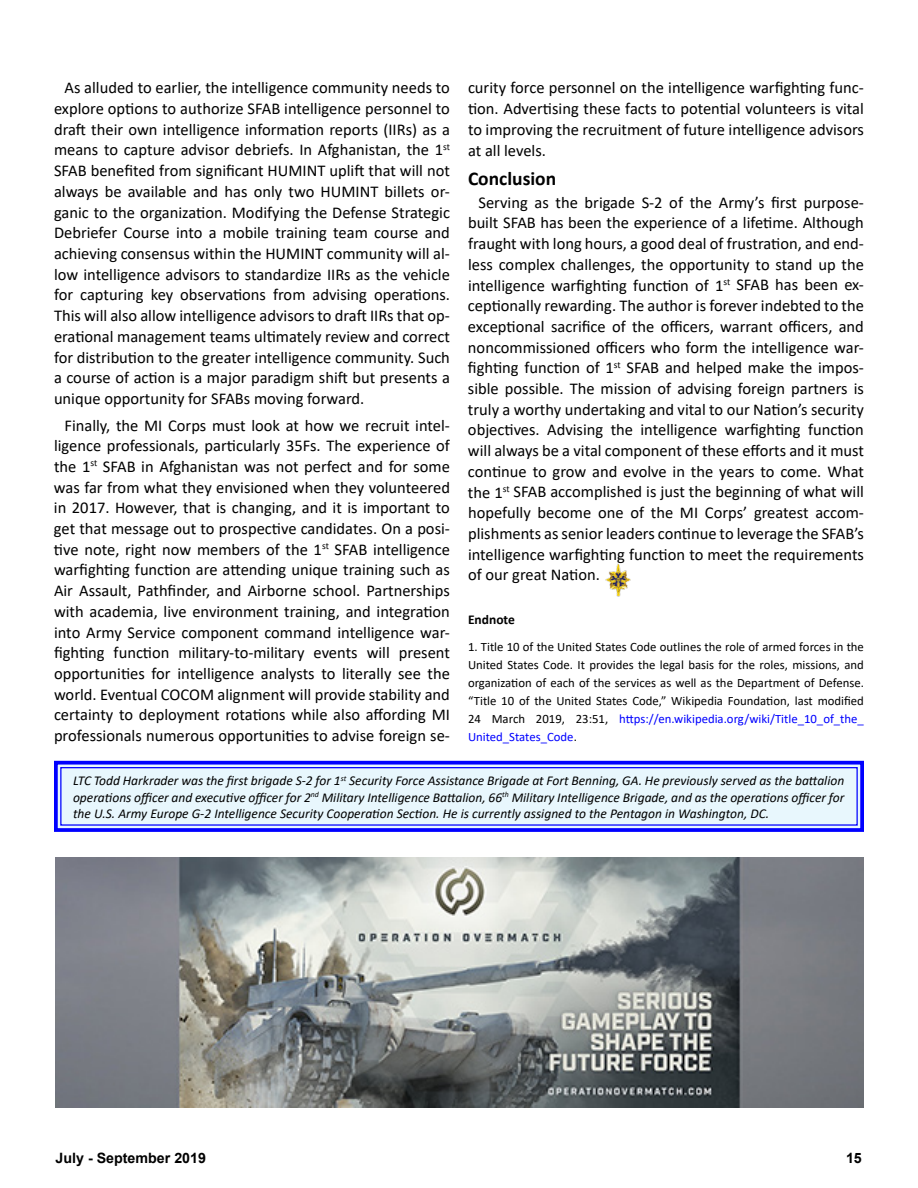
<style>
.page{position:relative;width:918px;height:1188px;background:#fff}
.page>*{position:absolute;margin:0;border:0;box-sizing:border-box;transform-origin:0 0}
.t1{font:700 19.5px "Calibri";color:#000}
.t2{font:16.5px/20.7px "Calibri";color:#000;text-align:justify}
.t3{font:700 14.25px "Arial";color:#000}
.t4{font:italic 13.5px/16.5px "Calibri";color:#000;text-align:justify}
.t5{font:700 13.5px "Calibri";color:#000}
.t6{font:12.75px/18px "Calibri";color:#000;text-align:justify}
.s1{color:#00f}
</style>
<div class="page">
<svg style="left:54px;top:760px;width:810px;height:72px;background:#cbd8fd"></svg>
<div style="left:60px;top:767px;width:798px;height:59px;border:1px solid #00f"></div>
<img style="left:605px;top:564px;width:26px;height:33px">
<img style="left:56px;top:857px;width:808px;height:250px">
<p class="t2" style="left:54px;top:77px;width:398px;text-indent:10px">As alluded to earlier, the intelligence community needs to explore options to authorize SFAB intelligence personnel to draft their own intelligence information reports (IIRs) as a means to capture advisor debriefs. In Afghanistan, the 1<sup>st </sup>SFAB benefited from significant HUMINT uplift that will not always be available and has only two HUMINT billets or&shy;ganic to the organization. Modifying the Defense Strategic Debriefer Course into a mobile training team course and achieving consensus within the HUMINT community will al&shy;low intelligence advisors to standardize IIRs as the vehicle for capturing key observations from advising operations.<br>This will also allow intelligence advisors to draft IIRs that op&shy;erational management teams ultimately review and correct for distribution to the greater intelligence community. Such a course of action is a major paradigm shift but presents a unique opportunity for SFABs moving forward.</p>
<p class="t2" style="left:54px;top:414px;width:398px;text-indent:10px">Finally, the MI Corps must look at how we recruit intel&shy;ligence professionals, particularly 35Fs. The experience of the 1<sup>st</sup> SFAB in Afghanistan was not perfect and for some was far from what they envisioned when they volunteered in 2017. However, that is changing, and it is important to get that message out to prospective candidates. On a posi&shy;tive note, right now members of the 1<sup>st</sup> SFAB intelligence warfighting function are attending unique training such as Air Assault, Pathfinder, and Airborne school. Partnerships with academia, live environment training, and integration into Army Service component command intelligence war&shy;fighting function military-to-military events will present opportunities for intelligence analysts to literally see the world. Eventual COCOM alignment will provide stability and certainty to deployment rotations while also affording MI professionals numerous opportunities to advise foreign se-</p>
<p class="t2" style="left:468px;top:77px;width:397px">curity force personnel on the intelligence warfighting func&shy;tion. Advertising these facts to potential volunteers is vital to improving the recruitment of future intelligence advisors at all levels.</p>
<p class="t1" style="left:468px;top:165px;width:90px">Conclusion</p>
<p class="t2" style="left:468px;top:191px;width:398px;text-indent:11px">Serving as the brigade S-2 of the Army’s first purpose&shy;built SFAB has been the experience of a lifetime. Although fraught with long hours, a good deal of frustration, and end&shy;less complex challenges, the opportunity to stand up the intelligence warfighting function of 1<sup>st</sup> SFAB has been ex&shy;ceptionally rewarding. The author is forever indebted to the exceptional sacrifice of the officers, warrant officers, and noncommissioned officers who form the intelligence war&shy;fighting function of 1<sup>st</sup> SFAB and helped make the impos&shy;sible possible. The mission of advising foreign partners is truly a worthy undertaking and vital to our Nation’s security objectives. Advising the intelligence warfighting function will always be a vital component of these efforts and it must continue to grow and evolve in the years to come. What the 1<sup>st</sup> SFAB accomplished is just the beginning of what will hopefully become one of the MI Corps’ greatest accom&shy;plishments as senior leaders continue to leverage the SFAB’s intelligence warfighting function to meet the requirements of our great Nation.</p>
<p class="t5" style="left:468px;top:610px;width:48px">Endnote</p>
<p class="t6" style="left:468px;top:637px;width:397px">1. Title 10 of the United States Code outlines the role of armed forces in the United States Code. It provides the legal basis for the roles, missions, and organization of each of the services as well as the Department of Defense. “Title 10 of the United States Code,” Wikipedia Foundation, last modified 24 March 2019, 23:51, <span class="s1">https://en.wikipedia.org/wiki/Title_10_of_the_ United_States_Code</span>.</p>
<p class="t4" style="left:73px;top:772px;width:773px">LTC Todd Harkrader was the first brigade S-2 for 1<sup>st</sup> Security Force Assistance Brigade at Fort Benning, GA. He previously served as the battalion operations officer and executive officer for 2<sup>nd</sup> Military Intelligence Battalion, 66<sup>th</sup> Military Intelligence Brigade, and as the operations officer for the U.S. Army Europe G-2 Intelligence Security Cooperation Section. He is currently assigned to the Pentagon in Washington, DC.</p>
<p class="t3" style="left:56px;top:1148px;width:152px">July - September 2019</p>
<p class="t3" style="left:846px;top:1148px;width:17px">15</p>
</div>
